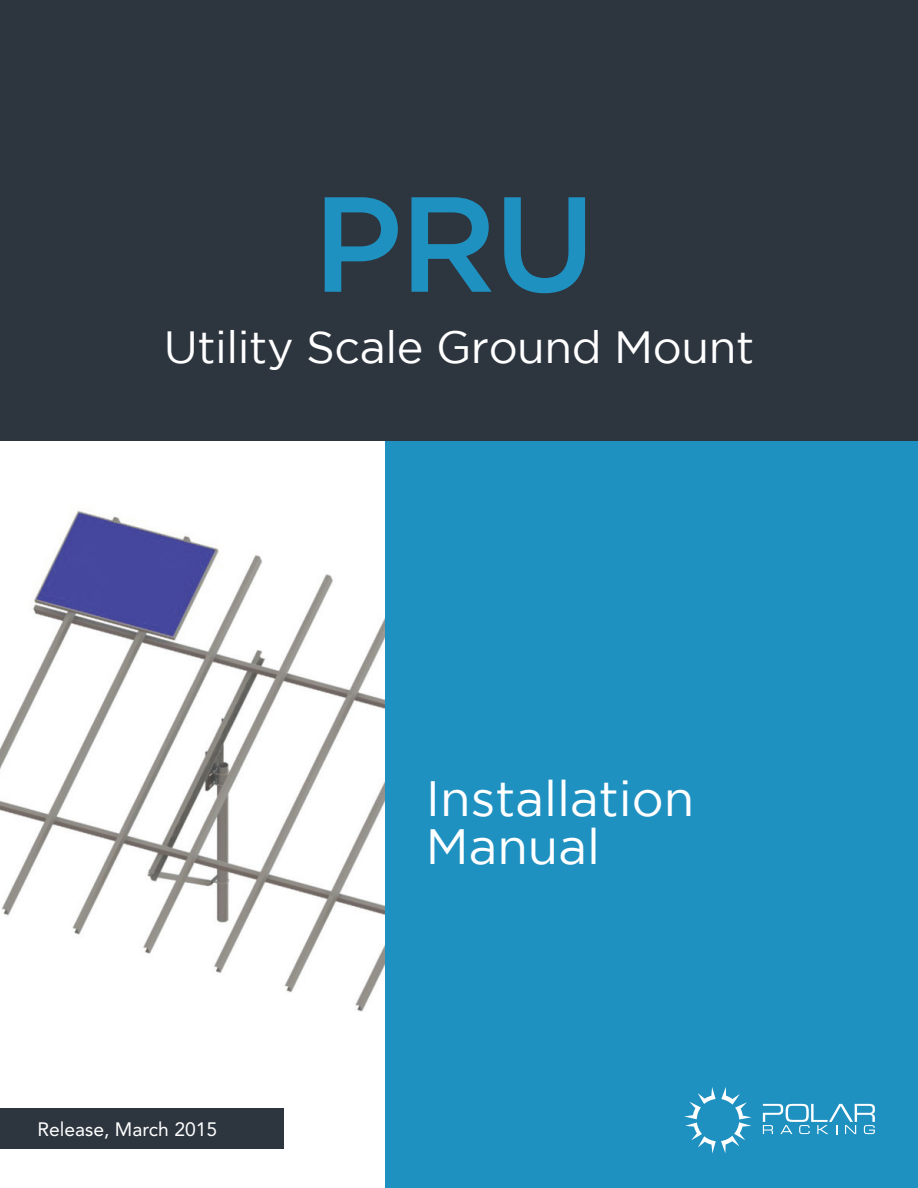
<style>
.page{position:relative;width:918px;height:1188px;background:#fff}
.page>*{position:absolute;margin:0;border:0;box-sizing:border-box;transform-origin:0 0}
.t1{font:500 135px "Gotham";color:#1f91c1}
.t2{font:49.5px/48px "Gotham";color:#fff}
.t3{font:45px "Gotham";letter-spacing:-.01em;color:#fff}
.t4{font:19.35px "Avenir LT Std";color:#fff}
</style>
<div class="page">
<img style="left:0;top:441px;width:386px;height:656px">
<div style="left:386px;top:441px;width:532px;height:747px;background:#1f91c1"></div>
<div style="left:0;top:0;width:918px;height:441px;background:#2d353f"></div>
<svg style="left:684px;top:1087px;width:68px;height:66px"></svg>
<svg style="left:763px;top:1104px;width:112px;height:30px"></svg>
<div style="left:0;top:1108px;width:284px;height:41px;background:#2d353f"></div>
<h1 class="t1" style="left:313px;top:156px;width:285px">PRU</h1>
<p class="t3" style="left:164px;top:322px;width:592px">Utility Scale Ground Mount</p>
<p class="t4" style="left:37px;top:1118px;width:181px">Release, March 2015</p>
<p class="t2" style="left:426px;top:774px;width:270px">Installation<br>Manual</p>
</div>
